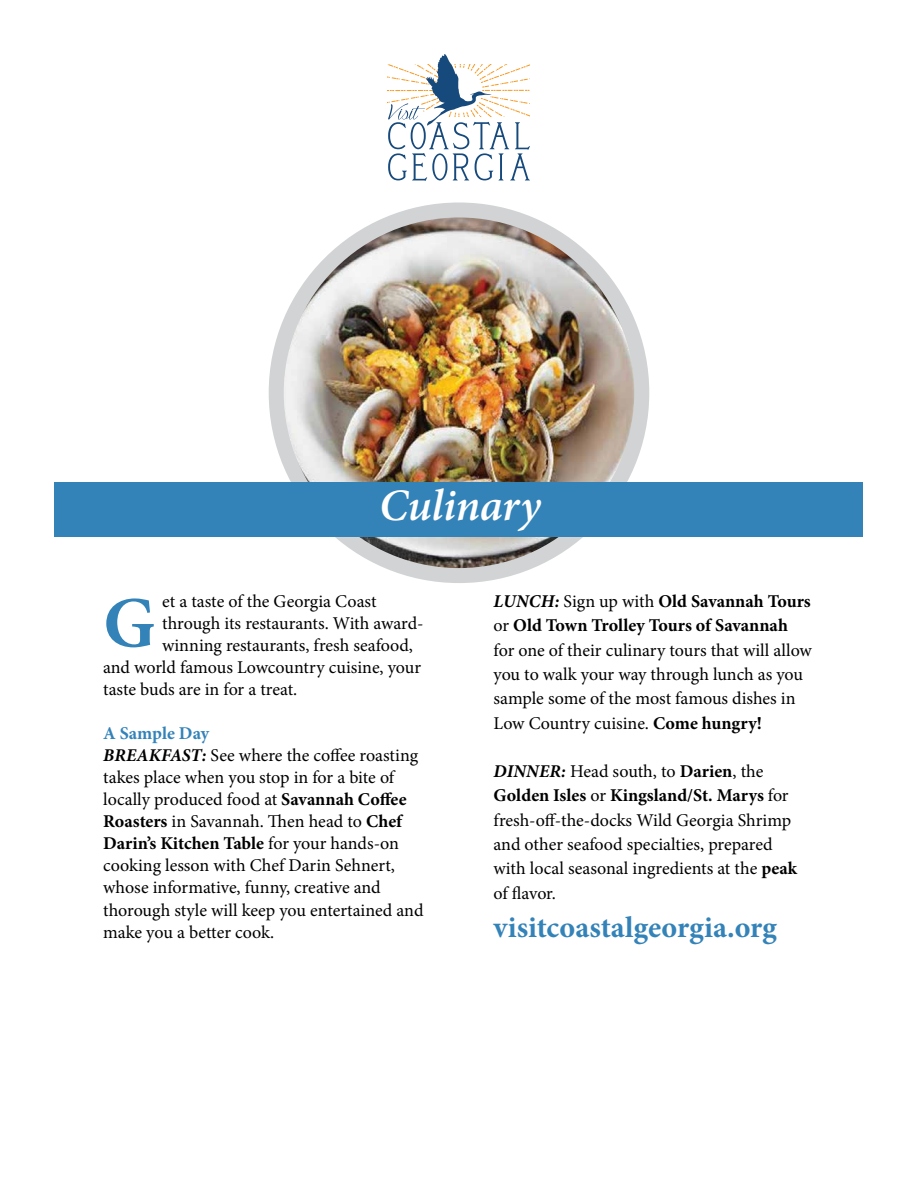
<style>
.page{position:relative;width:918px;height:1188px;background:#fff}
.page>*{position:absolute;margin:0;border:0;box-sizing:border-box;transform-origin:0 0}
.t1{font:700 72px "Minion Pro";color:#3383b9}
.t2{font:italic 600 45px "Minion Pro";letter-spacing:-.01em;color:#fff}
.t3{font:700 30px "Minion Pro";color:#3383b9}
.t4{font:18px/24.3px "Minion Pro";color:#000}
.s1{font-weight:700;color:#3383b9}
.s2{font-weight:700;font-style:italic}
.s3{font-weight:700}
</style>
<div class="page">
<img style="left:276px;top:218px;width:366px;height:354px">
<div style="left:269px;top:202px;width:380px;height:381px;border:15px solid #d1d3d4;border-radius:50%"></div>
<svg style="left:388px;top:54px;width:142px;height:127px"></svg>
<div style="left:55px;top:482px;width:808px;height:54px;background:#3383b9"></div>
<h2 class="t2" style="left:379px;top:474px;width:163px">Culinary</h2>
<p class="t4" style="left:162px;top:589px;width:216px">et a taste of the Georgia Coast</p>
<p class="t4" style="left:162px;top:611px;width:263px">through its restaurants. With award-</p>
<p class="t4" style="left:162px;top:633px;width:252px">winning restaurants, fresh seafood,</p>
<p class="t4" style="left:103px;top:655px;width:319px">and world famous Lowcountry cuisine, your</p>
<p class="t4" style="left:103px;top:677px;width:196px">taste buds are in for a treat.</p>
<p class="t4" style="left:103px;top:723px;width:322px;line-height:22px"><span class="s1">A Sample Day<br></span><span class="s2">BREAKFAST:</span> See where the coffee roasting takes place when you stop in for a bite of locally produced food at <span class="s3">Savannah Coffee Roasters</span> in Savannah. Then head to <span class="s3">Chef Darin’s Kitchen Table</span> for your hands-on cooking lesson with Chef Darin Sehnert, whose informative, funny, creative and thorough style will keep you entertained and make you a better cook.</p>
<h1 class="t1" style="left:103px;top:573px;width:54px">G</h1>
<p class="t4" style="left:494px;top:589px;width:320px"><span class="s2">LUNCH:</span> Sign up with <span class="s3">Old Savannah Tours </span>or <span class="s3">Old Town Trolley Tours of Savannah </span>for one of their culinary tours that will allow you to walk your way through lunch as you sample some of the most famous dishes in Low Country cuisine. <span class="s3">Come hungry!</span></p>
<p class="t4" style="left:494px;top:759px;width:305px"><span class="s2">DINNER:</span> Head south, to <span class="s3">Darien</span>, the <span class="s3">Golden Isles</span> or <span class="s3">Kingsland/St. Marys</span> for fresh-off-the-docks Wild Georgia Shrimp and other seafood specialties, prepared with local seasonal ingredients at the <span class="s3">peak </span>of flavor.</p>
<h3 class="t3" style="left:494px;top:907px;width:285px">visitcoastalgeorgia.org</h3>
</div>
